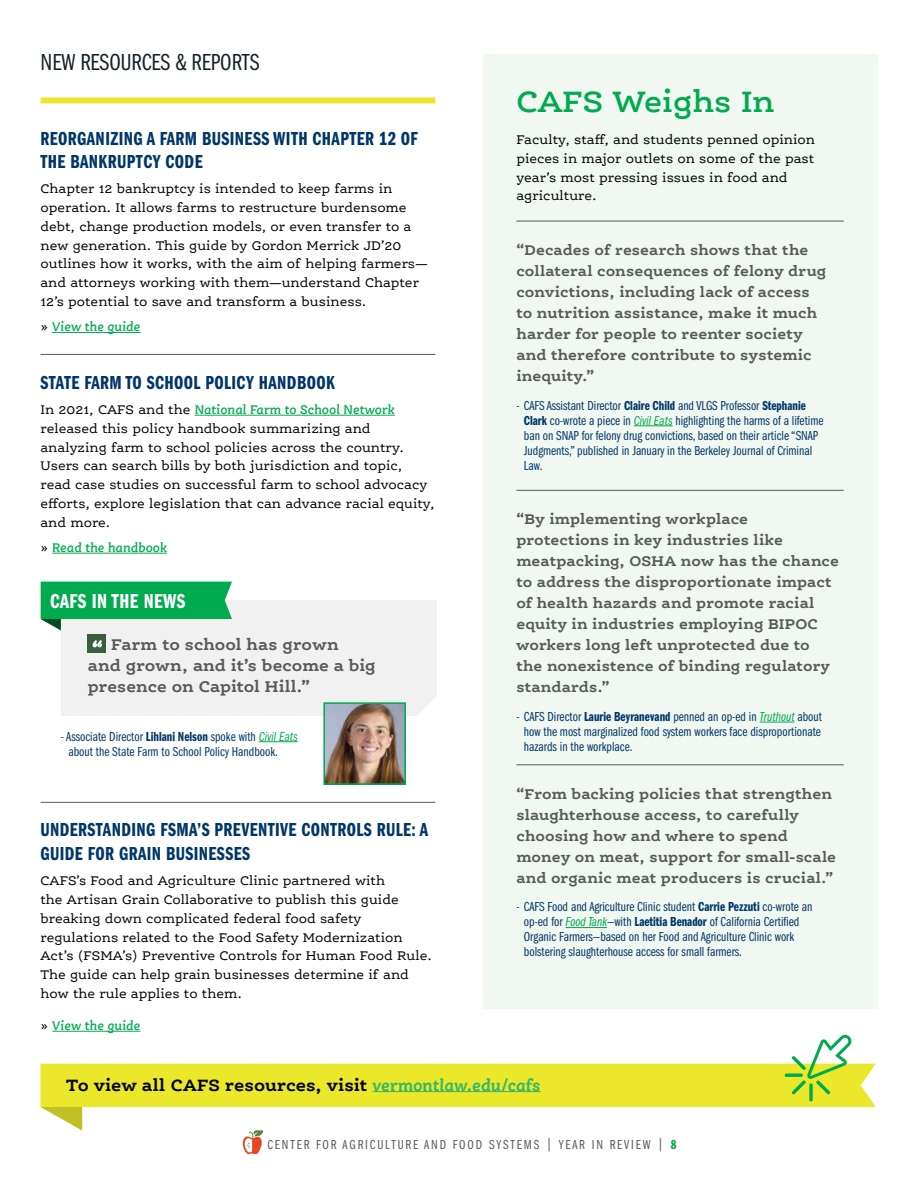
<style>
.page{position:relative;width:918px;height:1188px;background:#fff}
.page>*{position:absolute;margin:0;border:0;box-sizing:border-box;transform-origin:0 0}
.t1{font:600 31.5px "Ernestine Pro";color:#00aa4f}
.h1_-_secondary{font:24px "Franklin Gothic LT Pro Bk Cm";color:#152128}
.banner_titles{font:21px "Franklin Gothic LT Pro Dm Cm";letter-spacing:.02em;color:#fff}
.h3_-_top_rule{font:19.5px/23.4px "Franklin Gothic LT Pro Dm Cm";letter-spacing:.02em;color:#003768}
.pull_quote_-_body{font:700 17.4px "Ernestine Pro";color:#000}
.Gray_Call-Out_Box{font:700 16.5px/21px "Ernestine Pro";color:#58595b}
.pull_quote_-_body-2{font:700 15px/21px "Ernestine Pro";letter-spacing:.005em;color:#58595b}
.t2{font:13.5px/18.8px "Ernestine Pro";color:#000}
.Citation{font:13.5px/15px "Franklin Gothic LT Pro Bk Cm";color:#003768}
.t3{font:13.5px "Franklin Gothic LT Pro Bk Cm";letter-spacing:.14em;color:#58595b}
.t4{font:italic 600 13.5px "Ernestine Pro";color:#00aa4f}
.s1{font-weight:400;font-style:normal;color:#000}
.s2{font-weight:600;font-style:italic;color:#00aa4f}
.s3{font-family:"Franklin Gothic LT Pro Dm Cm"}
.s4{font-family:"Franklin Gothic LT Pro Bk Cm It";color:#00aa4f}
.s5{font-style:italic;color:#33b66a}
.s6{font-family:"Franklin Gothic LT Pro Dm Cm";color:#00aa4f}
</style>
<div class="page">
<hr style="left:52px;top:332px;width:88px;height:1px;background:#00aa4f">
<hr style="left:40px;top:354px;width:395px;height:1px;background:#58595b">
<hr style="left:195px;top:415px;width:200px;height:1px;background:#00aa4f">
<hr style="left:52px;top:553px;width:115px;height:1px;background:#00aa4f">
<hr style="left:40px;top:802px;width:395px;height:1px;background:#58595b">
<hr style="left:52px;top:1031px;width:88px;height:1px;background:#00aa4f">
<div style="left:483px;top:54px;width:395px;height:955px;background:#f1f8f1"></div>
<hr style="left:516px;top:221px;width:328px;height:1px;background:#58595b">
<hr style="left:634px;top:425px;width:39px;height:1px;background:#00aa4f">
<hr style="left:516px;top:490px;width:328px;height:1px;background:#58595b">
<hr style="left:760px;top:722px;width:35px;height:1px;background:#00aa4f">
<hr style="left:516px;top:764px;width:328px;height:1px;background:#58595b">
<hr style="left:566px;top:927px;width:41px;height:1px;background:#00aa4f">
<hr style="left:259px;top:741px;width:39px;height:1px;background:#00aa4f">
<svg style="left:41px;top:582px;width:396px;height:134px"></svg>
<img style="left:326px;top:705px;width:77px;height:77px">
<div style="left:323px;top:702px;width:83px;height:83px;border:2px solid #00aa4f"></div>
<div style="left:40px;top:97px;width:395px;height:6px;background:#ebe72a"></div>
<svg style="left:40px;top:1034px;width:836px;height:121px"></svg>
<p class="h1_-_secondary" style="left:40px;top:49px;width:220px">NEW RESOURCES &amp; REPORTS</p>
<p class="h3_-_top_rule" style="left:40px;top:127px;width:379px">REORGANIZING A FARM BUSINESS WITH CHAPTER 12 OF<br>THE BANKRUPTCY CODE</p>
<p class="t2" style="left:40px;top:179px;width:389px">Chapter 12 bankruptcy is intended to keep farms in operation. It allows farms to restructure burdensome debt, change production models, or even transfer to a new generation. This guide by Gordon Merrick JD’20 outlines how it works, with the aim of helping farmers— and attorneys working with them—understand Chapter 12’s potential to save and transform a business.</p>
<p class="t4" style="left:40px;top:319px;width:101px"><span class="s1">»</span> View the guide</p>
<p class="h3_-_top_rule" style="left:40px;top:371px;width:296px">STATE FARM TO SCHOOL POLICY HANDBOOK</p>
<p class="t2" style="left:40px;top:400px;width:396px">In 2021, CAFS and the <span class="s2">National Farm to School Network </span>released this policy handbook summarizing and analyzing farm to school policies across the country.<br>Users can search bills by both jurisdiction and topic, read case studies on successful farm to school advocacy efforts, explore legislation that can advance racial equity, and more.</p>
<p class="t4" style="left:40px;top:539px;width:128px"><span class="s1">»</span> Read the handbook</p>
<p class="banner_titles" style="left:50px;top:589px;width:137px">CAFS IN THE NEWS</p>
<p class="Gray_Call-Out_Box" style="left:88px;top:633px;width:289px;text-indent:23px">Farm to school has grown and grown, and it’s become a big presence on Capitol Hill.”</p>
<p class="Citation" style="left:68px;top:729px;width:231px;text-indent:-7px">- Associate Director <span class="s3">Lihlani Nelson</span> spoke with <span class="s4">Civil Eats </span>about the State Farm to School Policy Handbook.</p>
<p class="h3_-_top_rule" style="left:40px;top:819px;width:389px">UNDERSTANDING FSMA’S PREVENTIVE CONTROLS RULE: A<br>GUIDE FOR GRAIN BUSINESSES</p>
<p class="t2" style="left:40px;top:871px;width:393px">CAFS’s Food and Agriculture Clinic partnered with<br>the Artisan Grain Collaborative to publish this guide breaking down complicated federal food safety regulations related to the Food Safety Modernization Act’s (FSMA’s) Preventive Controls for Human Food Rule.<br>The guide can help grain businesses determine if and how the rule applies to them.</p>
<p class="t4" style="left:40px;top:1017px;width:101px"><span class="s1">»</span> View the guide</p>
<p class="t1" style="left:516px;top:82px;width:260px">CAFS Weighs In</p>
<p class="t2" style="left:516px;top:130px;width:300px">Faculty, staff, and students penned opinion pieces in major outlets on some of the past year’s most pressing issues in food and agriculture.</p>
<p class="pull_quote_-_body-2" style="left:516px;top:239px;width:312px">“Decades of research shows that the collateral consequences of felony drug convictions, including lack of access to nutrition assistance, make it much harder for people to reenter society and therefore contribute to systemic inequity.”</p>
<p class="Citation" style="left:524px;top:398px;width:301px;text-indent:-7px">- CAFS Assistant Director <span class="s3">Claire Child</span> and VLGS Professor <span class="s3">Stephanie Clark</span> co-wrote a piece in <span class="s4">Civil Eats</span> highlighting the harms of a lifetime ban on SNAP for felony drug convictions, based on their article “SNAP Judgments,” published in January in the Berkeley Journal of Criminal Law.</p>
<p class="pull_quote_-_body-2" style="left:516px;top:508px;width:324px">“By implementing workplace protections in key industries like meatpacking, OSHA now has the chance to address the disproportionate impact of health hazards and promote racial equity in industries employing BIPOC workers long left unprotected due to the nonexistence of binding regulatory standards.”</p>
<p class="Citation" style="left:524px;top:709px;width:300px;text-align:justify;text-indent:-7px">- CAFS Director <span class="s3">Laurie Beyranevand</span> penned an op-ed in <span class="s4">Truthout</span> about how the most marginalized food system workers face disproportionate hazards in the workplace.</p>
<p class="pull_quote_-_body-2" style="left:516px;top:783px;width:321px">“From backing policies that strengthen slaughterhouse access, to carefully choosing how and where to spend money on meat, support for small-scale and organic meat producers is crucial.”</p>
<p class="Citation" style="left:524px;top:900px;width:290px;text-indent:-7px">- CAFS Food and Agriculture Clinic student <span class="s3">Carrie Pezzuti</span> co-wrote an op-ed for <span class="s4">Food Tank</span>—with <span class="s3">Laetitia Benador</span> of California Certified Organic Farmers—based on her Food and Agriculture Clinic work bolstering slaughterhouse access for small farmers.</p>
<p class="pull_quote_-_body" style="left:66px;top:1074px;width:476px">To view all CAFS resources, visit <span class="s5">vermontlaw.edu/cafs</span></p>
<p class="t3" style="left:268px;top:1138px;width:410px">CENTER FOR AGRICULTURE AND FOOD SYSTEMS | YEAR IN REVIEW | <span class="s6">8</span></p>
</div>
